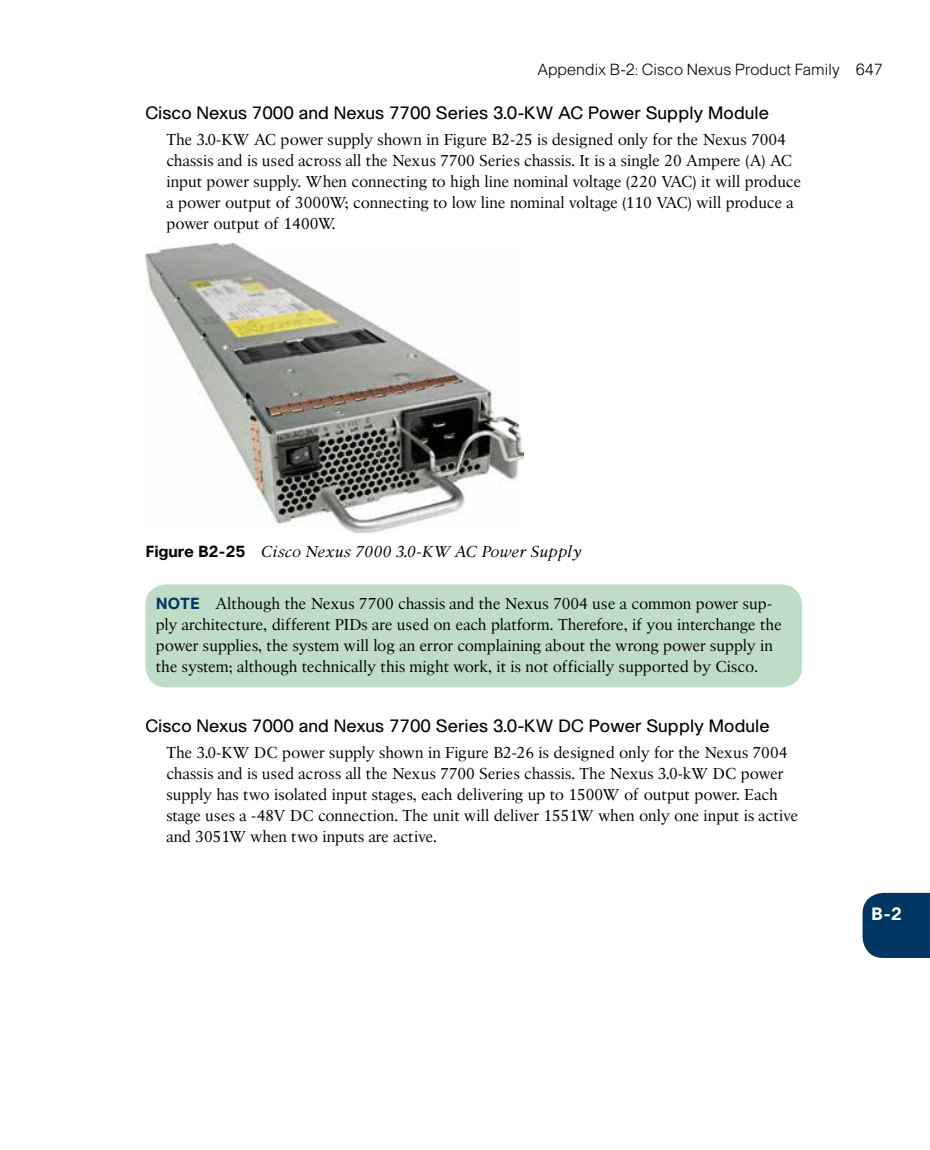
<style>
.page{position:relative;width:930px;height:1150px;background:#fff}
.page>*{position:absolute;margin:0;border:0;box-sizing:border-box;transform-origin:0 0}
.t1{font:17.5px "Cisco";color:#000}
.t2{font:700 17.5px "Cisco";color:#fff}
.t3{font:15.75px/21px "Cisco Serif";color:#000}
.t4{font:italic 15.75px "Cisco Serif";color:#000}
.t5{font:300 15.75px "Cisco";color:#000}
.s1{font-family:"Cisco";font-weight:700;font-style:normal}
.s2{font-family:"Cisco";font-weight:700;color:#003663}
</style>
<div class="page">
<div style="left:862px;top:893px;width:67px;height:65px;background:#003663"></div>
<div style="left:145px;top:584px;width:657px;height:103px;background:#bfddc6;border-radius:21px"></div>
<img style="left:145px;top:244px;width:378px;height:288px">
<p class="t5" style="left:538px;top:60px;width:346px">Appendix B-2: Cisco Nexus Product Family 647</p>
<p class="t1" style="left:145px;top:102px;width:625px">Cisco Nexus 7000 and Nexus 7700 Series 3.0-KW AC Power Supply Module</p>
<p class="t3" style="left:166px;top:129px;width:636px">The 3.0-KW AC power supply shown in Figure B2-25 is designed only for the Nexus 7004 chassis and is used across all the Nexus 7700 Series chassis. It is a single 20 Ampere (A) AC input power supply. When connecting to high line nominal voltage (220 VAC) it will produce a power output of 3000W; connecting to low line nominal voltage (110 VAC) will produce a power output of 1400W.</p>
<p class="t4" style="left:145px;top:541px;width:438px"><span class="s1">Figure B2-25</span> Cisco Nexus 7000 3.0-KW AC Power Supply</p>
<p class="t3" style="left:156px;top:593px;width:627px"><span class="s2">NOTE</span> Although the Nexus 7700 chassis and the Nexus 7004 use a common power sup&shy;ply architecture, different PIDs are used on each platform. Therefore, if you interchange the power supplies, the system will log an error complaining about the wrong power supply in the system; although technically this might work, it is not officially supported by Cisco.</p>
<p class="t1" style="left:145px;top:715px;width:625px">Cisco Nexus 7000 and Nexus 7700 Series 3.0-KW DC Power Supply Module</p>
<p class="t3" style="left:166px;top:742px;width:633px">The 3.0-KW DC power supply shown in Figure B2-26 is designed only for the Nexus 7004 chassis and is used across all the Nexus 7700 Series chassis. The Nexus 3.0-kW DC power supply has two isolated input stages, each delivering up to 1500W of output power. Each stage uses a -48V DC connection. The unit will deliver 1551W when only one input is active and 3051W when two inputs are active.</p>
<p class="t2" style="left:871px;top:903px;width:32px">B-2</p>
</div>
